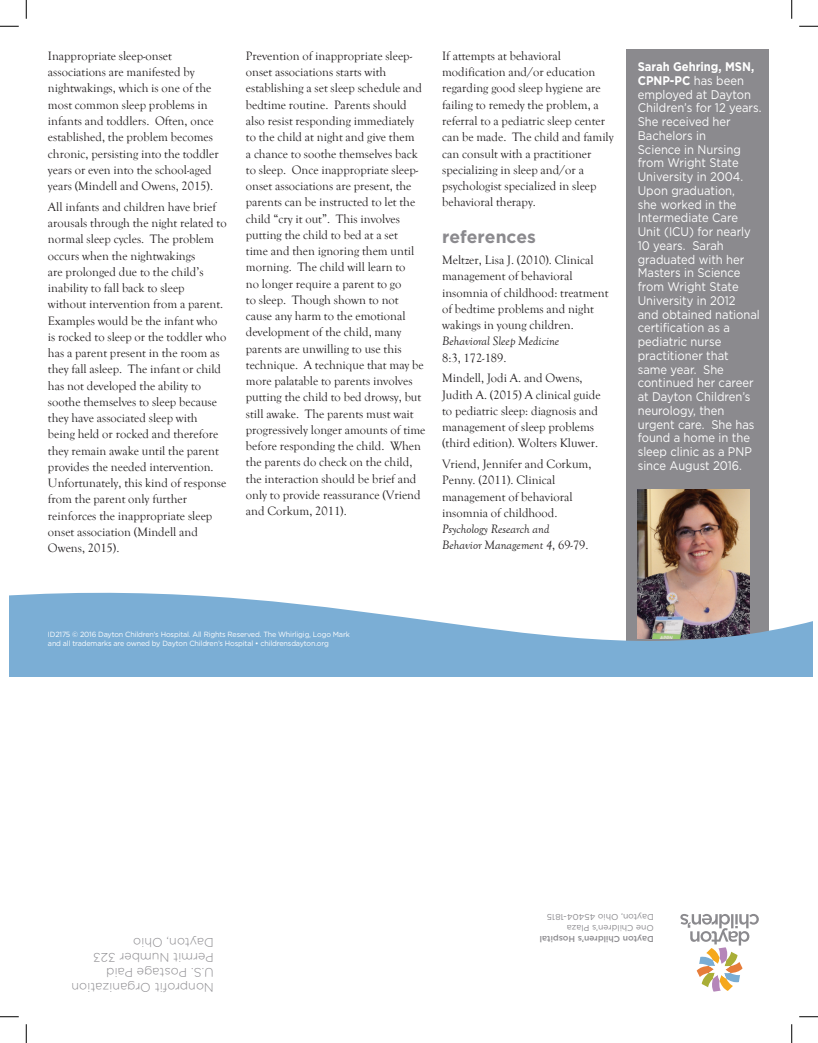
<style>
.page{position:relative;width:818px;height:1043px;background:#fff}
.page>*{position:absolute;margin:0;border:0;box-sizing:border-box;transform-origin:0 0}
.t1{font:700 17.5px "Gotham";color:#8b8a8e}
.t2{font:12.5px/16.2px "Goudy Old Style T";color:#231f20}
.t3{font:12.5px/13.8px "Gotham";color:#fff;scale:.9 1}
.t4{font:italic 12.5px/16.2px "Goudy Old Style T";color:#231f20}
.t5{font:300 12.5px/15px "Gotham";color:#8b8a8e}
.t6{font:8.5px/11.2px "Gotham";color:#8b8a8e}
.t7{font:500 8.5px "Gotham";color:#8b8a8e}
.t8{font:7.5px/8.8px "Gotham";letter-spacing:-.02em;color:#fff;scale:.96 1}
.s1{font-style:normal}
.s2{font-weight:700}
</style>
<div class="page">
<div style="left:626px;top:49px;width:143px;height:596px;background:#8b8a8e"></div>
<img style="left:637px;top:489px;width:112px;height:86px">
<svg style="left:9px;top:575px;width:803px;height:101px;fill:#7baed5"></svg>
<svg style="left:680px;top:914px;width:78px;height:77px"></svg>
<svg style="left:0;top:25px;width:19px;height:2px"></svg>
<svg style="left:799px;top:25px;width:19px;height:2px"></svg>
<svg style="left:0;top:1016px;width:19px;height:1px"></svg>
<svg style="left:799px;top:1016px;width:19px;height:1px"></svg>
<svg style="left:25px;top:0;width:2px;height:19px"></svg>
<svg style="left:25px;top:1024px;width:2px;height:18px"></svg>
<svg style="left:791px;top:0;width:1px;height:19px"></svg>
<svg style="left:791px;top:1024px;width:1px;height:18px"></svg>
<p class="t2" style="left:48px;top:48px;width:172px">Inappropriate sleep-onset associations are manifested by nightwakings, which is one of the most common sleep problems in infants and toddlers. Often, once established, the problem becomes chronic, persisting into the toddler years or even into the school-aged years (Mindell and Owens, 2015).</p>
<p class="t2" style="left:48px;top:199px;width:180px">All infants and children have brief arousals through the night related to normal sleep cycles. The problem occurs when the nightwakings<br>are prolonged due to the child’s inability to fall back to sleep<br>without intervention from a parent.<br>Examples would be the infant who is rocked to sleep or the toddler who has a parent present in the room as they fall asleep. The infant or child has not developed the ability to soothe themselves to sleep because they have associated sleep with being held or rocked and therefore they remain awake until the parent provides the needed intervention.<br>Unfortunately, this kind of response from the parent only further reinforces the inappropriate sleep onset association (Mindell and<br>Owens, 2015).</p>
<p class="t2" style="left:246px;top:48px;width:181px">Prevention of inappropriate sleep&shy;onset associations starts with establishing a set sleep schedule and bedtime routine. Parents should also resist responding immediately to the child at night and give them<br>a chance to soothe themselves back to sleep. Once inappropriate sleep&shy;onset associations are present, the parents can be instructed to let the child “cry it out”. This involves putting the child to bed at a set<br>time and then ignoring them until morning. The child will learn to<br>no longer require a parent to go<br>to sleep. Though shown to not cause any harm to the emotional development of the child, many parents are unwilling to use this technique. A technique that may be more palatable to parents involves putting the child to bed drowsy, but still awake. The parents must wait progressively longer amounts of time before responding the child. When the parents do check on the child, the interaction should be brief and only to provide reassurance (Vriend and Corkum, 2011).</p>
<p class="t2" style="left:442px;top:48px;width:173px">If attempts at behavioral modification and/or education regarding good sleep hygiene are failing to remedy the problem, a referral to a pediatric sleep center can be made. The child and family can consult with a practitioner specializing in sleep and/or a psychologist specialized in sleep behavioral therapy.</p>
<h1 class="t1" style="left:442px;top:225px;width:95px">references</h1>
<p class="t2" style="left:442px;top:252px;width:168px">Meltzer, Lisa J. (2010). Clinical management of behavioral insomnia of childhood: treatment of bedtime problems and night wakings in young children.</p>
<p class="t4" style="left:442px;top:333px;width:119px">Behavioral Sleep Medicine</p>
<p class="t2" style="left:442px;top:347px;width:142px;line-height:20.8px">8:3, 172-189.<br>Mindell, Jodi A. and Owens,</p>
<p class="t2" style="left:442px;top:386px;width:160px">Judith A. (2015) A clinical guide to pediatric sleep: diagnosis and management of sleep problems (third edition). Wolters Kluwer.</p>
<p class="t2" style="left:442px;top:456px;width:151px">Vriend, Jennifer and Corkum,<br>Penny. (2011). Clinical management of behavioral insomnia of childhood.</p>
<p class="t4" style="left:442px;top:521px;width:148px">Psychology Research and<br>Behavior Management 4<span class="s1">, 69-79.</span></p>
<p class="t3" style="left:637px;top:59px;width:139px"><span class="s2">Sarah Gehring, MSN,<br>CPNP-PC</span> has been employed at Dayton<br>Children’s for 12 years.<br>She received her<br>Bachelors in<br>Science in Nursing from Wright State<br>University in 2004.<br>Upon graduation,<br>she worked in the<br>Intermediate Care<br>Unit (ICU) for nearly<br>10 years. Sarah graduated with her<br>Masters in Science from Wright State<br>University in 2012<br>and obtained national certification as a pediatric nurse practitioner that<br>same year. She continued her career at Dayton Children’s neurology, then urgent care. She has found a home in the sleep clinic as a PNP since August 2016.</p>
<p class="t8" style="left:48px;top:630px;width:316px">ID2175 © 2016 Dayton Children’s Hospital. All Rights Reserved. The Whirligig, Logo Mark and all trademarks are owned by Dayton Children’s Hospital • childrensdayton.org</p>
<p class="t5" style="left:214px;top:995px;width:144px;rotate:-180deg">Nonprofit Organization<br>U.S. Postage Paid<br>Permit Number 323<br>Dayton, Ohio</p>
<p class="t6" style="left:653px;top:934px;width:108px;rotate:-180deg">One Children’s Plaza<br>Dayton, Ohio 45404-1815</p>
<p class="t7" style="left:653px;top:945px;width:116px;rotate:-180deg">Dayton Children’s Hospital</p>
</div>
